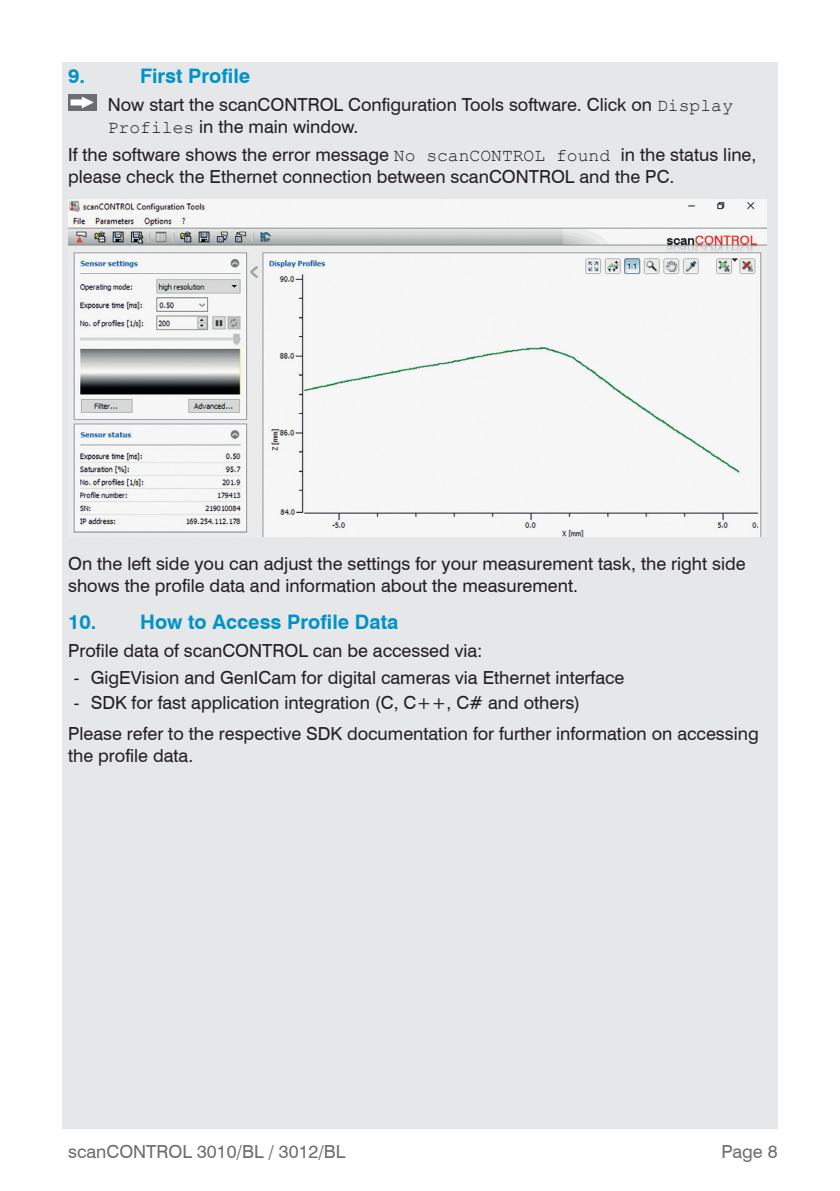
<style>
.page{position:relative;width:840px;height:1191px;background:#fff}
.page>*{position:absolute;margin:0;border:0;box-sizing:border-box;transform-origin:0 0}
.t1{font:700 20px "Swiss 721 BT";color:#0092c8}
.Fließtext{font:18px/22px "Swiss 721 BT";color:#231f20}
.Handlungsaufforderun{font:18px/22px "Swiss 721 BT";color:#231f20}
.t2{font:18px "Swiss 721 BT";color:#6c6d70}
.s1{font-family:"Courier New"}
</style>
<div class="page">
<div style="left:62px;top:62px;width:715px;height:1066px;background:#e6e7e9"></div>
<div style="left:68px;top:94px;width:28px;height:17px;background:#6c6d70"></div>
<svg style="left:70px;top:96px;width:24px;height:12px"></svg>
<img style="left:68px;top:200px;width:697px;height:337px">
<p class="t1" style="left:68px;top:64px;width:19px">9.</p>
<p class="t1" style="left:140px;top:64px;width:112px">First Profile</p>
<p class="Handlungsaufforderun" style="left:108px;top:93px;width:626px">Now start the scanCONTROL Configuration Tools software. Click on <span class="s1">Display<br>Profiles</span> in the main window.</p>
<p class="Fließtext" style="left:68px;top:143px;width:689px">If the software shows the error message <span class="s1">No scanCONTROL found</span> in the status line, please check the Ethernet connection between scanCONTROL and the PC.</p>
<p class="Fließtext" style="left:68px;top:552px;width:678px">On the left side you can adjust the settings for your measurement task, the right side shows the profile data and information about the measurement.</p>
<p class="t1" style="left:68px;top:609px;width:331px">10. How to Access Profile Data</p>
<p class="Fließtext" style="left:68px;top:639px;width:416px">Profile data of scanCONTROL can be accessed via:</p>
<p class="Fließtext" style="left:74px;top:666px;width:552px">- GigEVision and GenICam for digital cameras via Ethernet interface</p>
<p class="Fließtext" style="left:74px;top:691px;width:507px">- SDK for fast application integration (C, C++, C# and others)</p>
<p class="Fließtext" style="left:68px;top:722px;width:691px">Please refer to the respective SDK documentation for further information on accessing the profile data.</p>
<p class="t2" style="left:68px;top:1140px;width:279px">scanCONTROL 3010/BL / 3012/BL</p>
<p class="t2" style="left:721px;top:1140px;width:57px">Page 8</p>
</div>
